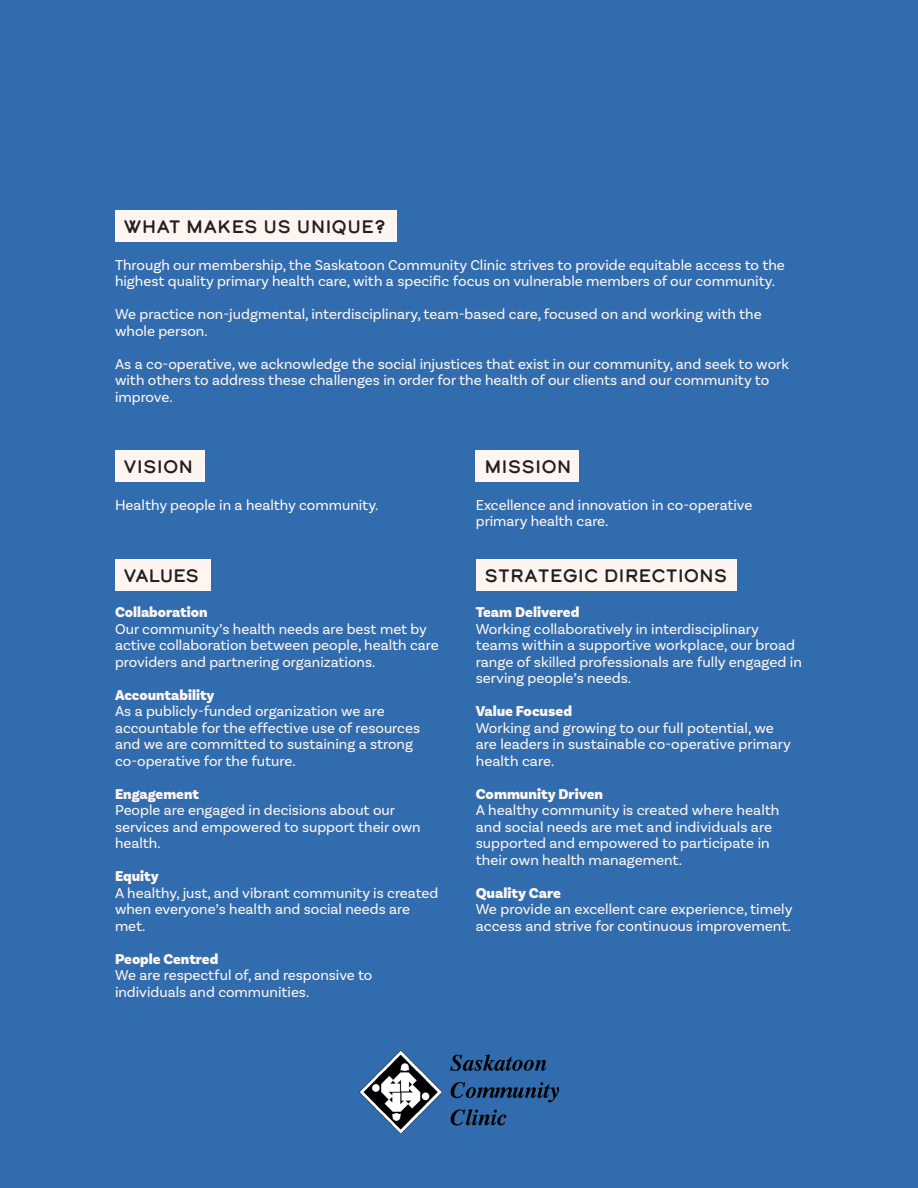
<style>
.page{position:relative;width:918px;height:1188px;background:#316dae}
.page>*{position:absolute;margin:0;border:0;box-sizing:border-box;transform-origin:0 0}
.t1{font:18px "Calder Dark";color:#231f20}
.t2{font:15px/16.5px "Basic Sans";color:#fef5f1}
.t3{font:900 15px "Basic Sans";color:#fef5f1}
</style>
<div class="page">
<img style="left:359px;top:1051px;width:200px;height:83px">
<div style="left:115px;top:559px;width:96px;height:32px;background:#fef5f1"></div>
<div style="left:115px;top:451px;width:90px;height:31px;background:#fef5f1"></div>
<div style="left:476px;top:451px;width:103px;height:31px;background:#fef5f1"></div>
<div style="left:476px;top:559px;width:261px;height:32px;background:#fef5f1"></div>
<div style="left:115px;top:210px;width:281px;height:32px;background:#fef5f1"></div>
<p class="t1" style="left:124px;top:214px;width:264px">WHAT MAKES US UNIQUE?</p>
<p class="t2" style="left:115px;top:256px;width:671px">Through our membership, the Saskatoon Community Clinic strives to provide equitable access to the highest quality primary health care, with a specific focus on vulnerable members of our community.</p>
<p class="t2" style="left:115px;top:306px;width:648px">We practice non-judgmental, interdisciplinary, team-based care, focused on and working with the whole person.</p>
<p class="t2" style="left:115px;top:355px;width:675px">As a co-operative, we acknowledge the social injustices that exist in our community, and seek to work with others to address these challenges in order for the health of our clients and our community to improve.</p>
<p class="t1" style="left:124px;top:455px;width:71px">VISION</p>
<p class="t1" style="left:484px;top:455px;width:89px">MISSION</p>
<p class="t2" style="left:115px;top:496px;width:265px">Healthy people in a healthy community.</p>
<p class="t2" style="left:476px;top:496px;width:278px">Excellence and innovation in co-operative primary health care.</p>
<p class="t1" style="left:124px;top:563px;width:77px">VALUES</p>
<p class="t3" style="left:115px;top:603px;width:94px">Collaboration</p>
<p class="t2" style="left:115px;top:621px;width:325px">Our community’s health needs are best met by active collaboration between people, health care providers and partnering organizations.</p>
<p class="t3" style="left:115px;top:686px;width:101px">Accountability</p>
<p class="t2" style="left:115px;top:703px;width:307px">As a publicly-funded organization we are accountable for the effective use of resources and we are committed to sustaining a strong co-operative for the future.</p>
<p class="t3" style="left:115px;top:785px;width:86px">Engagement</p>
<p class="t2" style="left:115px;top:802px;width:307px">People are engaged in decisions about our services and empowered to support their own health.</p>
<p class="t3" style="left:115px;top:867px;width:45px">Equity</p>
<p class="t2" style="left:115px;top:885px;width:325px">A healthy, just, and vibrant community is created when everyone’s health and social needs are met.</p>
<p class="t3" style="left:115px;top:950px;width:105px">People Centred</p>
<p class="t2" style="left:115px;top:967px;width:259px">We are respectful of, and responsive to individuals and communities.</p>
<p class="t1" style="left:484px;top:563px;width:245px">STRATEGIC DIRECTIONS</p>
<p class="t3" style="left:476px;top:603px;width:105px">Team Delivered</p>
<p class="t2" style="left:476px;top:621px;width:328px">Working collaboratively in interdisciplinary teams within a supportive workplace, our broad range of skilled professionals are fully engaged in serving people’s needs.</p>
<p class="t3" style="left:476px;top:702px;width:98px">Value Focused</p>
<p class="t2" style="left:476px;top:720px;width:317px">Working and growing to our full potential, we are leaders in sustainable co-operative primary health care.</p>
<p class="t3" style="left:476px;top:785px;width:129px">Community Driven</p>
<p class="t2" style="left:476px;top:802px;width:305px">A healthy community is created where health and social needs are met and individuals are supported and empowered to participate in their own health management.</p>
<p class="t3" style="left:476px;top:884px;width:87px">Quality Care</p>
<p class="t2" style="left:476px;top:901px;width:318px">We provide an excellent care experience, timely access and strive for continuous improvement.</p>
</div>
